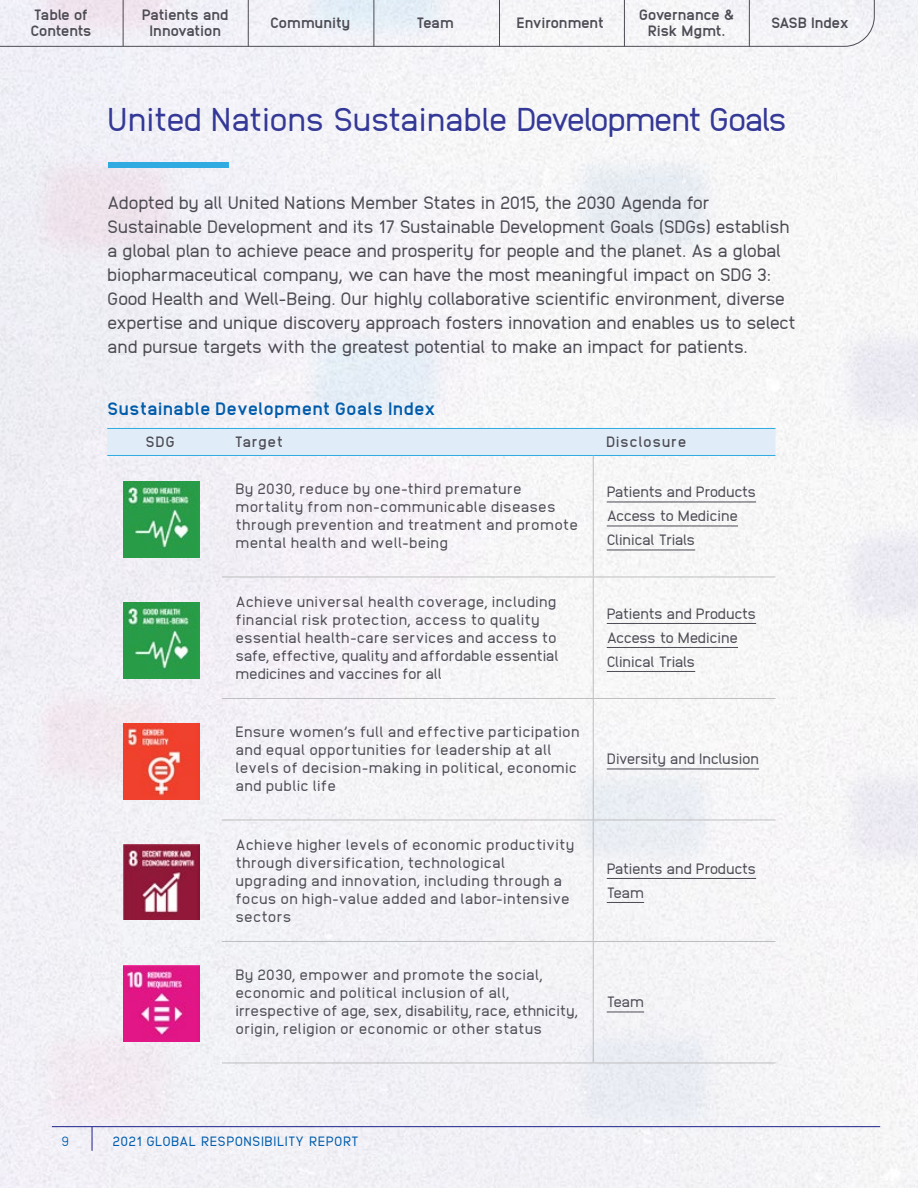
<style>
.page{position:relative;width:918px;height:1188px;background:#fff}
.page>*{position:absolute;margin:0;border:0;box-sizing:border-box;transform-origin:0 0}
.Level_2_subhead{font:33px "Anodina";letter-spacing:-.045em;color:#343896}
.Body_Text_-_Gray{font:18px/24px "Anodina";letter-spacing:-.03em;color:#4d4b54}
.Level_3_subhead{font:800 18px "Anodina";color:#005cab}
.t1{font:15px/18px "Anodina";letter-spacing:.005em;color:#4d4b54}
.t2{font:800 15px/16.2px "Anodina";letter-spacing:-.03em;color:#4d4b54;text-align:center}
.t3{font:15px "Anodina";letter-spacing:-.04em;color:#4d4b54}
.t4{font:15px "Anodina";letter-spacing:-.025em;color:#4d4b54}
.t5{font:15px "Anodina";letter-spacing:-.05em;color:#4d4b54}
.t6{font:700 15px "Anodina";letter-spacing:.035em;color:#4d4b54}
.t7{font:800 15px/16.2px "Anodina";letter-spacing:-.05em;color:#4d4b54}
.t8{font:13.5px "Anodina";letter-spacing:.025em;color:#005cab}
.t9{font:300 13.5px "Anodina";color:#005cab}
</style>
<div class="page">
<img style="left:0;top:0;width:918px;height:1188px">
<svg style="left:0;top:0;width:875px;height:47px"></svg>
<div style="left:107px;top:429px;width:669px;height:26px;background:#e0edf9"></div>
<hr style="left:107px;top:428px;width:115px;height:1px;background:#2fabe1">
<hr style="left:222px;top:428px;width:371px;height:1px;background:#2fabe1">
<hr style="left:593px;top:428px;width:183px;height:1px;background:#2fabe1">
<hr style="left:107px;top:455px;width:115px;height:1px;background:#2fabe1">
<hr style="left:222px;top:455px;width:371px;height:1px;background:#2fabe1">
<hr style="left:593px;top:455px;width:183px;height:1px;background:#2fabe1">
<hr style="left:593px;top:456px;width:1px;height:121px;background:#bdbebf">
<hr style="left:222px;top:577px;width:371px;height:1px;background:#bdbebf">
<hr style="left:593px;top:577px;width:183px;height:1px;background:#bdbebf">
<hr style="left:593px;top:577px;width:1px;height:121px;background:#bdbebf">
<hr style="left:222px;top:698px;width:371px;height:1px;background:#bdbebf">
<hr style="left:593px;top:698px;width:183px;height:1px;background:#bdbebf">
<hr style="left:593px;top:699px;width:1px;height:121px;background:#bdbebf">
<hr style="left:222px;top:820px;width:371px;height:1px;background:#bdbebf">
<hr style="left:593px;top:820px;width:183px;height:1px;background:#bdbebf">
<hr style="left:593px;top:820px;width:1px;height:121px;background:#bdbebf">
<hr style="left:222px;top:941px;width:371px;height:1px;background:#bdbebf">
<hr style="left:593px;top:941px;width:183px;height:1px;background:#bdbebf">
<hr style="left:593px;top:942px;width:1px;height:121px;background:#bdbebf">
<hr style="left:222px;top:1063px;width:371px;height:1px;background:#bdbebf">
<hr style="left:593px;top:1063px;width:183px;height:1px;background:#bdbebf">
<hr style="left:607px;top:502px;width:149px;height:1px;background:#4d4b54">
<hr style="left:607px;top:526px;width:131px;height:1px;background:#4d4b54">
<hr style="left:607px;top:550px;width:88px;height:1px;background:#4d4b54">
<hr style="left:607px;top:623px;width:149px;height:1px;background:#4d4b54">
<hr style="left:607px;top:647px;width:131px;height:1px;background:#4d4b54">
<hr style="left:607px;top:671px;width:88px;height:1px;background:#4d4b54">
<hr style="left:607px;top:769px;width:152px;height:1px;background:#4d4b54">
<hr style="left:607px;top:878px;width:149px;height:1px;background:#4d4b54">
<hr style="left:607px;top:902px;width:37px;height:1px;background:#4d4b54">
<hr style="left:607px;top:1012px;width:37px;height:1px;background:#4d4b54">
<img style="left:123px;top:481px;width:76px;height:76px">
<img style="left:123px;top:602px;width:76px;height:76px">
<img style="left:123px;top:724px;width:76px;height:75px">
<img style="left:123px;top:845px;width:76px;height:75px">
<img style="left:123px;top:966px;width:76px;height:76px">
<div style="left:108px;top:162px;width:121px;height:6px;background:#2fabe1"></div>
<hr style="left:374px;top:0;width:1px;height:47px;background:#4d4b54">
<hr style="left:499px;top:0;width:1px;height:47px;background:#4d4b54">
<hr style="left:624px;top:0;width:1px;height:47px;background:#4d4b54">
<hr style="left:749px;top:0;width:1px;height:47px;background:#4d4b54">
<hr style="left:248px;top:0;width:1px;height:47px;background:#4d4b54">
<hr style="left:123px;top:0;width:1px;height:47px;background:#4d4b54">
<hr style="left:52px;top:1126px;width:828px;height:1px;background:#343896">
<hr style="left:91px;top:1126px;width:2px;height:25px;background:#343896">
<p class="t7" style="left:30px;top:6px;width:63px">Table of<br>Contents</p>
<p class="t2" style="left:142px;top:6px;width:88px">Patients and<br>Innovation</p>
<p class="t2" style="left:270px;top:14px;width:82px">Community</p>
<p class="t2" style="left:417px;top:14px;width:39px">Team</p>
<p class="t2" style="left:516px;top:14px;width:89px">Environment</p>
<p class="t2" style="left:639px;top:6px;width:97px">Governance &amp;<br>Risk Mgmt.</p>
<p class="t2" style="left:771px;top:14px;width:80px">SASB Index</p>
<h2 class="Level_2_subhead" style="left:107px;top:96px;width:681px">United Nations Sustainable Development Goals</h2>
<p class="Body_Text_-_Gray" style="left:107px;top:190px;width:690px">Adopted by all United Nations Member States in 2015, the 2030 Agenda for Sustainable Development and its 17 Sustainable Development Goals (SDGs) establish a global plan to achieve peace and prosperity for people and the planet. As a global biopharmaceutical company, we can have the most meaningful impact on SDG 3:<br>Good Health and Well-Being. Our highly collaborative scientific environment, diverse expertise and unique discovery approach fosters innovation and enables us to select and pursue targets with the greatest potential to make an impact for patients.</p>
<h3 class="Level_3_subhead" style="left:107px;top:396px;width:330px">Sustainable Development Goals Index</h3>
<p class="t6" style="left:146px;top:431px;width:31px">SDG</p>
<p class="t6" style="left:235px;top:431px;width:50px">Target</p>
<p class="t6" style="left:606px;top:431px;width:82px">Disclosure</p>
<p class="t1" style="left:236px;top:480px;width:344px">By 2030, reduce by one-third premature mortality from non-communicable diseases through prevention and treatment and promote mental health and well-being</p>
<p class="t3" style="left:607px;top:481px;width:151px">Patients and Products</p>
<p class="t5" style="left:607px;top:505px;width:133px">Access to Medicine</p>
<p class="t4" style="left:607px;top:529px;width:90px">Clinical Trials</p>
<p class="t1" style="left:236px;top:592px;width:325px">Achieve universal health coverage, including financial risk protection, access to quality essential health-care services and access to safe, effective, quality and affordable essential medicines and vaccines for all</p>
<p class="t1" style="left:236px;top:723px;width:346px">Ensure women’s full and effective participation and equal opportunities for leadership at all levels of decision-making in political, economic and public life</p>
<p class="t1" style="left:236px;top:835px;width:340px">Achieve higher levels of economic productivity through diversification, technological upgrading and innovation, including through a focus on high-value added and labor-intensive sectors</p>
<p class="t1" style="left:236px;top:966px;width:344px">By 2030, empower and promote the social, economic and political inclusion of all, irrespective of age, sex, disability, race, ethnicity, origin, religion or economic or other status</p>
<p class="t3" style="left:607px;top:603px;width:151px">Patients and Products</p>
<p class="t5" style="left:607px;top:627px;width:133px">Access to Medicine</p>
<p class="t4" style="left:607px;top:651px;width:90px">Clinical Trials</p>
<p class="t4" style="left:607px;top:748px;width:154px">Diversity and Inclusion</p>
<p class="t3" style="left:607px;top:858px;width:151px">Patients and Products</p>
<p class="t1" style="left:607px;top:883px;width:39px">Team</p>
<p class="t1" style="left:607px;top:993px;width:39px">Team</p>
<p class="t9" style="left:62px;top:1132px;width:9px">9</p>
<p class="t8" style="left:113px;top:1132px;width:248px">2021 GLOBAL RESPONSIBILITY REPORT</p>
</div>
